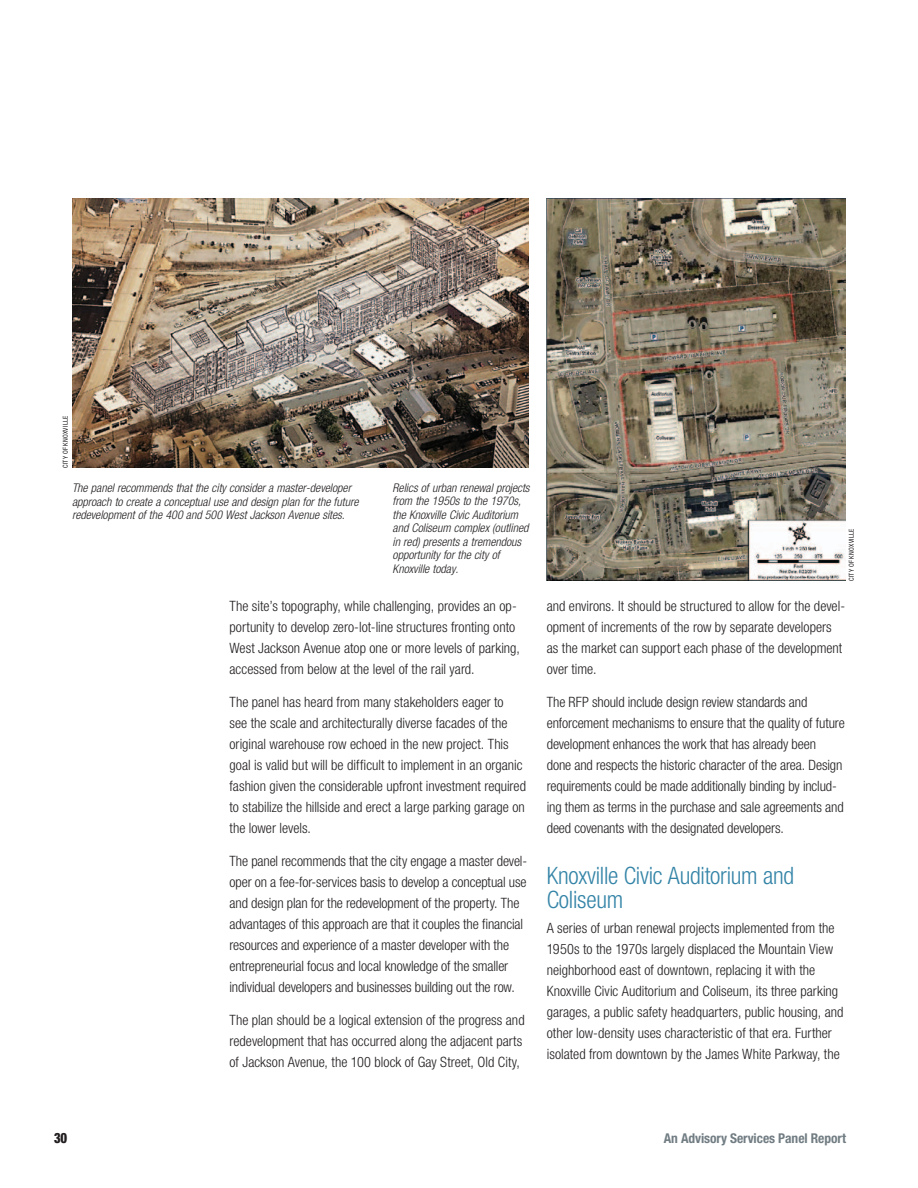
<style>
.page{position:relative;width:918px;height:1188px;background:#fff}
.page>*{position:absolute;margin:0;border:0;box-sizing:border-box;transform-origin:0 0}
.head_2{font:300 condensed 24px/24px "Helvetica Neue LT Std";letter-spacing:-.01em;color:#3484a7}
.BODY_TXT{font:300 condensed 14.25px/21px "Helvetica Neue LT Std";color:#231f20}
.t1{font:900 condensed 14.25px "Helvetica Neue LT Std";color:#231f20;scale:.9 1}
.t2{font:700 condensed 13.5px "Helvetica Neue LT Std";letter-spacing:-.005em;color:#717d83}
.t3{font:italic 300 condensed 12px/13.5px "Helvetica Neue LT Std";color:#231f20}
.photo_credit{font:condensed 6.75px "Helvetica Neue LT Std";letter-spacing:.04em;color:#231f20}
</style>
<div class="page">
<img style="left:72px;top:198px;width:457px;height:270px">
<img style="left:546px;top:198px;width:299px;height:383px">
<p class="photo_credit" style="left:62px;top:468px;width:54px;rotate:-90deg">CITY OF KNOXVILLE</p>
<p class="t3" style="left:72px;top:481px;width:288px">The panel recommends that the city consider a master-developer approach to create a conceptual use and design plan for the future redevelopment of the 400 and 500 West Jackson Avenue sites.</p>
<p class="t3" style="left:393px;top:481px;width:139px">Relics of urban renewal projects from the 1950s to the 1970s, the Knoxville Civic Auditorium and Coliseum complex (outlined in red) presents a tremendous opportunity for the city of<br>Knoxville today.</p>
<p class="BODY_TXT" style="left:230px;top:595px;width:292px">The site’s topography, while challenging, provides an op&shy;portunity to develop zero-lot-line structures fronting onto West Jackson Avenue atop one or more levels of parking, accessed from below at the level of the rail yard.</p>
<p class="BODY_TXT" style="left:230px;top:691px;width:298px">The panel has heard from many stakeholders eager to<br>see the scale and architecturally diverse facades of the original warehouse row echoed in the new project. This goal is valid but will be difficult to implement in an organic fashion given the considerable upfront investment required to stabilize the hillside and erect a large parking garage on the lower levels.</p>
<p class="BODY_TXT" style="left:230px;top:850px;width:299px">The panel recommends that the city engage a master devel&shy;oper on a fee-for-services basis to develop a conceptual use and design plan for the redevelopment of the property. The advantages of this approach are that it couples the financial resources and experience of a master developer with the entrepreneurial focus and local knowledge of the smaller individual developers and businesses building out the row.</p>
<p class="BODY_TXT" style="left:230px;top:1009px;width:297px">The plan should be a logical extension of the progress and redevelopment that has occurred along the adjacent parts of Jackson Avenue, the 100 block of Gay Street, Old City,</p>
<p class="photo_credit" style="left:847px;top:581px;width:54px;rotate:-90deg">CITY OF KNOXVILLE</p>
<p class="BODY_TXT" style="left:547px;top:595px;width:300px">and environs. It should be structured to allow for the devel&shy;opment of increments of the row by separate developers as the market can support each phase of the development over time.</p>
<p class="BODY_TXT" style="left:547px;top:691px;width:300px">The RFP should include design review standards and enforcement mechanisms to ensure that the quality of future development enhances the work that has already been<br>done and respects the historic character of the area. Design requirements could be made additionally binding by includ&shy;ing them as terms in the purchase and sale agreements and deed covenants with the designated developers.</p>
<p class="head_2" style="left:547px;top:863px;width:249px">Knoxville Civic Auditorium and<br>Coliseum</p>
<p class="BODY_TXT" style="left:547px;top:918px;width:298px">A series of urban renewal projects implemented from the 1950s to the 1970s largely displaced the Mountain View neighborhood east of downtown, replacing it with the Knoxville Civic Auditorium and Coliseum, its three parking garages, a public safety headquarters, public housing, and other low-density uses characteristic of that era. Further isolated from downtown by the James White Parkway, the</p>
<p class="t1" style="left:54px;top:1129px;width:16px">30</p>
<p class="t2" style="left:664px;top:1130px;width:184px">An Advisory Services Panel Report</p>
</div>
